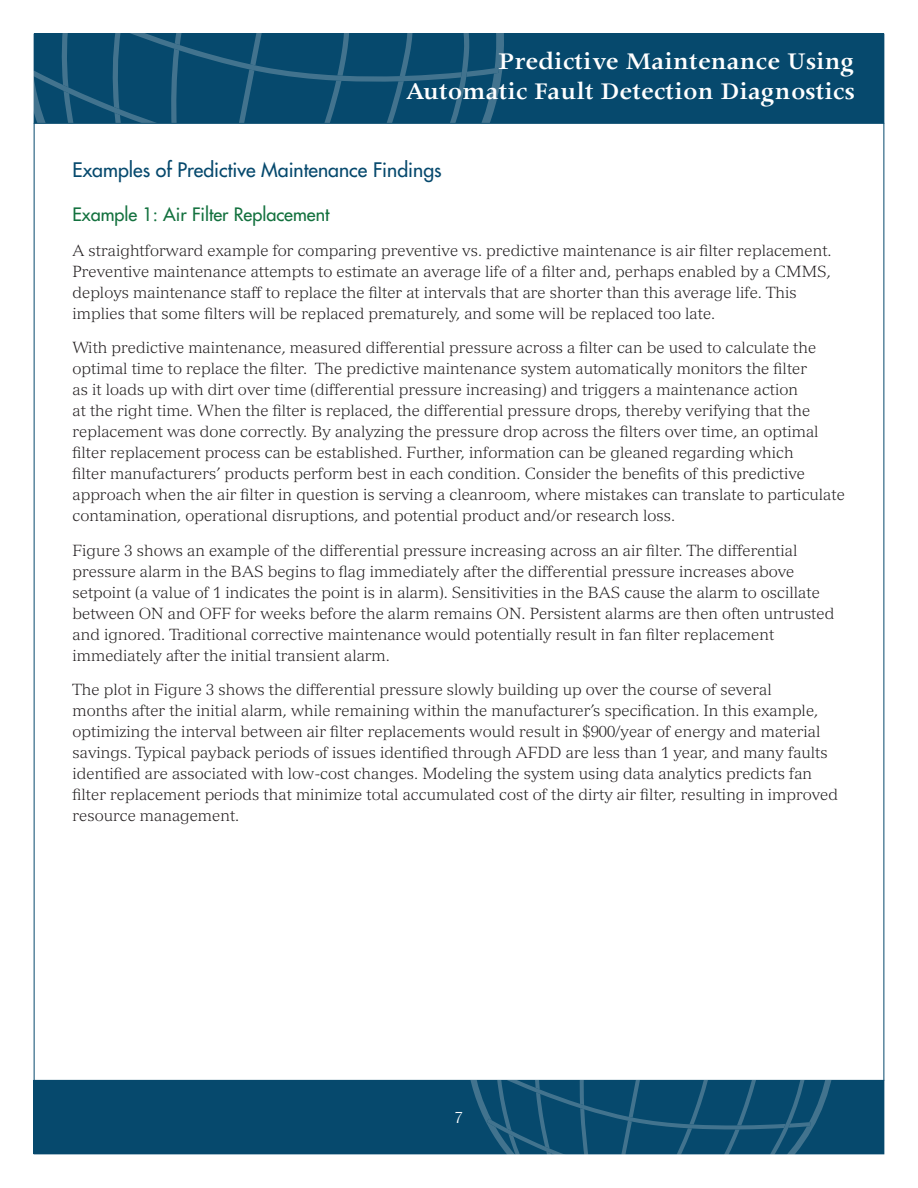
<style>
.page{position:relative;width:918px;height:1188px;background:#fff}
.page>*{position:absolute;margin:0;border:0;box-sizing:border-box;transform-origin:0 0}
.t1{font:600 27px "Apollo MT Std";color:#fff}
.subhead{font:500 19.5px "Futura Std";color:#06496d}
.subhead2{font:500 18px "Futura Std";color:#13713e}
.body{font:300 15.75px/21px "Versailles LT Std";color:#231f20}
.body-2{font:300 15.75px "Versailles LT Std";color:#fff}
</style>
<div class="page">
<div style="left:34px;top:34px;width:850px;height:89px;background:#06496d"></div>
<svg style="left:34px;top:34px;width:470px;height:89px"></svg>
<hr style="left:34px;top:123px;width:850px;height:1px;background:#06496d">
<div style="left:34px;top:1080px;width:850px;height:74px;background:#06496d"></div>
<svg style="left:470px;top:1080px;width:362px;height:74px"></svg>
<p class="t1" style="left:498px;top:47px;width:358px">Predictive Maintenance Using</p>
<p class="t1" style="left:406px;top:77px;width:451px">Automatic Fault Detection Diagnostics</p>
<p class="subhead" style="left:73px;top:157px;width:371px">Examples of Predictive Maintenance Findings</p>
<p class="subhead2" style="left:73px;top:203px;width:258px">Example 1: Air Filter Replacement</p>
<p class="body" style="left:73px;top:240px;width:761px">A straightforward example for comparing preventive vs. predictive maintenance is air filter replacement.<br>Preventive maintenance attempts to estimate an average life of a filter and, perhaps enabled by a CMMS, deploys maintenance staff to replace the filter at intervals that are shorter than this average life. This implies that some filters will be replaced prematurely, and some will be replaced too late.</p>
<p class="body" style="left:73px;top:337px;width:774px">With predictive maintenance, measured differential pressure across a filter can be used to calculate the optimal time to replace the filter. The predictive maintenance system automatically monitors the filter<br>as it loads up with dirt over time (differential pressure increasing) and triggers a maintenance action<br>at the right time. When the filter is replaced, the differential pressure drops, thereby verifying that the replacement was done correctly. By analyzing the pressure drop across the filters over time, an optimal filter replacement process can be established. Further, information can be gleaned regarding which<br>filter manufacturers’ products perform best in each condition. Consider the benefits of this predictive approach when the air filter in question is serving a cleanroom, where mistakes can translate to particulate contamination, operational disruptions, and potential product and/or research loss.</p>
<p class="body" style="left:73px;top:540px;width:763px">Figure 3 shows an example of the differential pressure increasing across an air filter. The differential pressure alarm in the BAS begins to flag immediately after the differential pressure increases above setpoint (a value of 1 indicates the point is in alarm). Sensitivities in the BAS cause the alarm to oscillate between ON and OFF for weeks before the alarm remains ON. Persistent alarms are then often untrusted and ignored. Traditional corrective maintenance would potentially result in fan filter replacement immediately after the initial transient alarm.</p>
<p class="body" style="left:73px;top:679px;width:767px">The plot in Figure 3 shows the differential pressure slowly building up over the course of several<br>months after the initial alarm, while remaining within the manufacturer’s specification. In this example, optimizing the interval between air filter replacements would result in $900/year of energy and material savings. Typical payback periods of issues identified through AFDD are less than 1 year, and many faults identified are associated with low-cost changes. Modeling the system using data analytics predicts fan filter replacement periods that minimize total accumulated cost of the dirty air filter, resulting in improved resource management.</p>
<p class="body-2" style="left:455px;top:1108px;width:10px">7</p>
</div>
